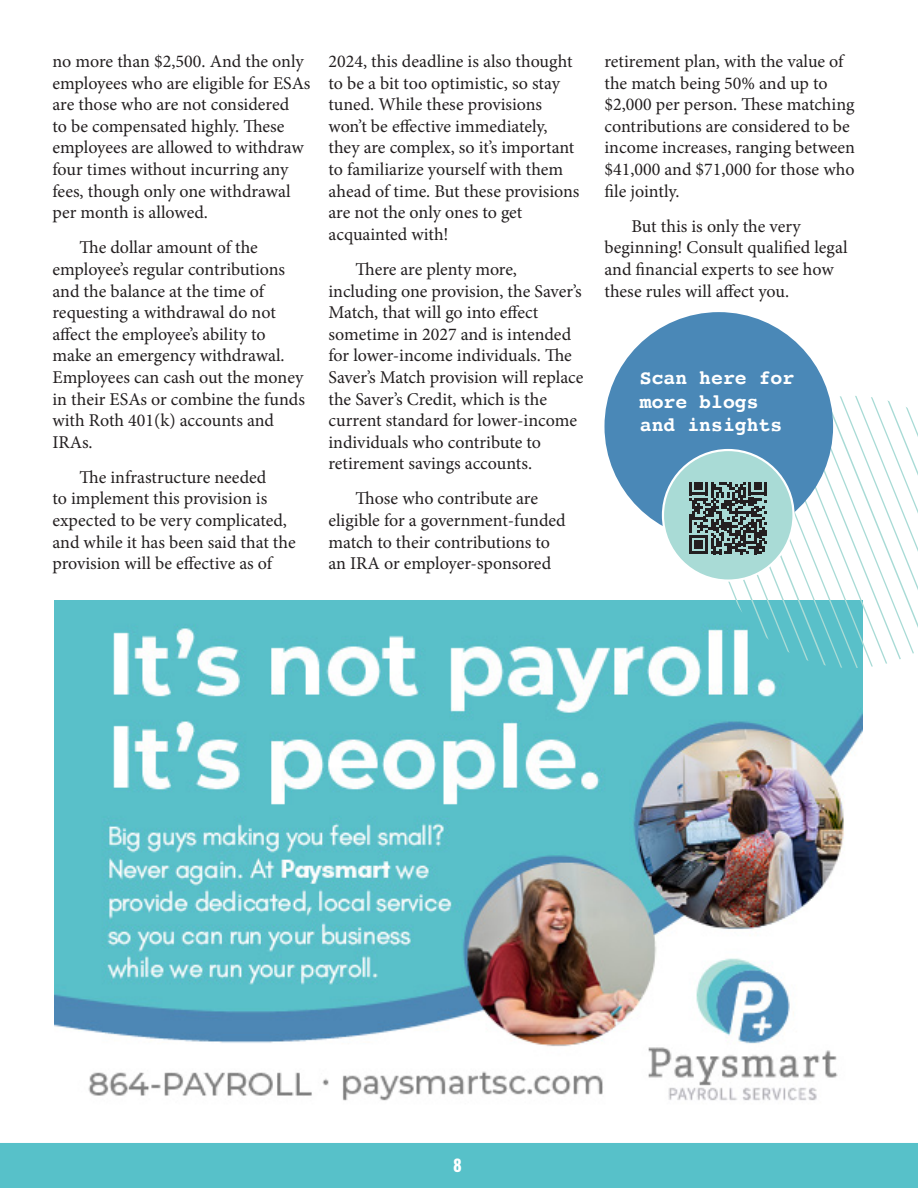
<style>
.page{position:relative;width:918px;height:1188px;background:#fff}
.page>*{position:absolute;margin:0;border:0;box-sizing:border-box;transform-origin:0 0}
.t1{font:700 19.8px/23.7px "Courier";color:#fff}
.text{font:18px/21.6px "Minion Pro";color:#231f20}
.t2{font:700 16.5px "Oswald";color:#fff}
</style>
<div class="page">
<div style="left:0;top:1143px;width:918px;height:45px;background:#57c1c9"></div>
<img style="left:54px;top:601px;width:808px;height:500px">
<div style="left:604px;top:312px;width:229px;height:229px;background:#4a88b7;border-radius:50%"></div>
<div style="left:663px;top:450px;width:131px;height:131px;background:#a9dbd6;border-radius:50%"></div>
<svg style="left:689px;top:396px;width:229px;height:278px"></svg>
<p class="text" style="left:52px;top:51px;width:260px">no more than $2,500. And the only employees who are eligible for ESAs are those who are not considered<br>to be compensated highly. These employees are allowed to withdraw four times without incurring any fees, though only one withdrawal per month is allowed.</p>
<p class="text" style="left:52px;top:237px;width:254px;text-indent:27px">The dollar amount of the employee’s regular contributions and the balance at the time of requesting a withdrawal do not affect the employee’s ability to make an emergency withdrawal.<br>Employees can cash out the money in their ESAs or combine the funds with Roth 401(k) accounts and<br>IRAs.</p>
<p class="text" style="left:52px;top:466px;width:245px;text-indent:27px">The infrastructure needed<br>to implement this provision is expected to be very complicated, and while it has been said that the provision will be effective as of</p>
<p class="text" style="left:328px;top:51px;width:253px">2024, this deadline is also thought to be a bit too optimistic, so stay tuned. While these provisions won’t be effective immediately, they are complex, so it’s important to familiarize yourself with them ahead of time. But these provisions are not the only ones to get acquainted with!</p>
<p class="text" style="left:328px;top:259px;width:257px;text-indent:27px">There are plenty more, including one provision, the Saver’s<br>Match, that will go into effect sometime in 2027 and is intended for lower-income individuals. The<br>Saver’s Match provision will replace the Saver’s Credit, which is the current standard for lower-income individuals who contribute to retirement savings accounts.</p>
<p class="text" style="left:328px;top:488px;width:239px;text-indent:27px">Those who contribute are eligible for a government-funded match to their contributions to an IRA or employer-sponsored</p>
<p class="text" style="left:604px;top:51px;width:252px">retirement plan, with the value of the match being 50% and up to $2,000 per person. These matching contributions are considered to be income increases, ranging between $41,000 and $71,000 for those who file jointly.</p>
<p class="text" style="left:604px;top:215px;width:245px;text-indent:27px">But this is only the very beginning! Consult qualified legal and financial experts to see how these rules will affect you.</p>
<p class="t1" style="left:640px;top:365px;width:156px">Scan here for more blogs and insights</p>
<p class="t2" style="left:453px;top:1154px;width:10px">8</p>
</div>
